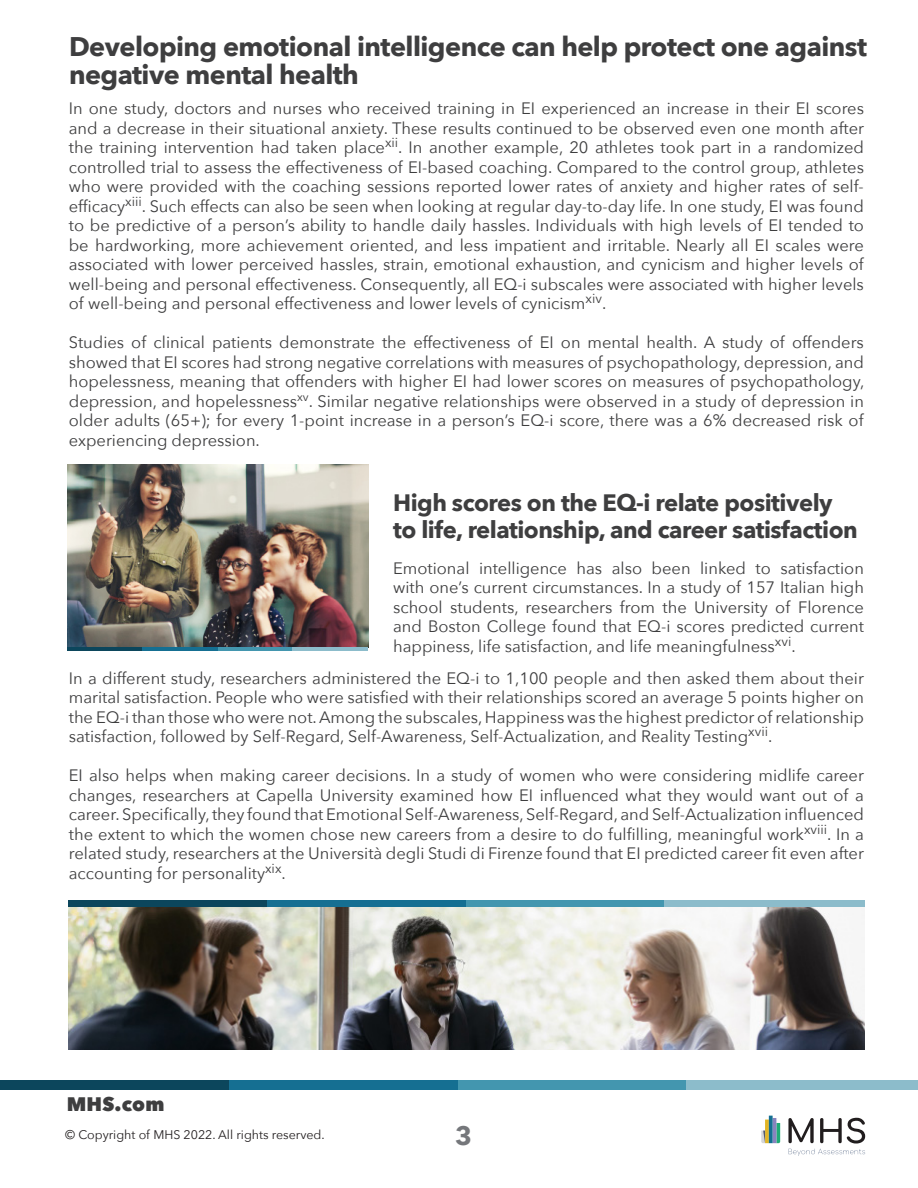
<style>
.page{position:relative;width:918px;height:1188px;background:#fff}
.page>*{position:absolute;margin:0;border:0;box-sizing:border-box;transform-origin:0 0}
.t1{font:700 26.85px/27.9px "Avenir Next";letter-spacing:-.02em;color:#3e3e3f}
.t2{font:700 26.25px "Avenir Next";color:#75777b}
.t3{font:700 23.7px/26.8px "Avenir Next";letter-spacing:-.02em;color:#3e3e3f}
.t4{font:800 19.5px "Avenir Next";letter-spacing:.01em;color:#3e3e3f}
.t5{font:16.5px/19.5px "Avenir Next";color:#3e3e3f;text-align:justify}
.t6{font:12.45px "Avenir Next";color:#231f20}
</style>
<div class="page">
<img style="left:68px;top:907px;width:797px;height:143px">
<div style="left:0;top:1080px;width:232px;height:10px;background:#0c465c"></div>
<div style="left:229px;top:1080px;width:231px;height:10px;background:#156f92"></div>
<div style="left:458px;top:1080px;width:231px;height:10px;background:#4396af"></div>
<div style="left:686px;top:1080px;width:231px;height:10px;background:#8cbccb"></div>
<div style="left:68px;top:900px;width:201px;height:7px;background:#0c465c"></div>
<div style="left:267px;top:900px;width:201px;height:7px;background:#156f92"></div>
<div style="left:466px;top:900px;width:200px;height:7px;background:#4396af"></div>
<div style="left:664px;top:900px;width:201px;height:7px;background:#8cbccb"></div>
<svg style="left:788px;top:1118px;width:77px;height:38px"></svg>
<svg style="left:761px;top:1116px;width:19px;height:27px"></svg>
<img style="left:68px;top:465px;width:300px;height:183px">
<hr style="left:68px;top:648px;width:75px;height:3px;background:#0c465c">
<hr style="left:143px;top:648px;width:75px;height:3px;background:#156f92">
<hr style="left:218px;top:648px;width:75px;height:3px;background:#4396af">
<hr style="left:292px;top:648px;width:76px;height:3px;background:#8cbccb">
<p class="t1" style="left:69px;top:33px;width:800px">Developing emotional intelligence can help protect one against negative mental health</p>
<p class="t5" style="left:69px;top:98px;width:797px">In one study, doctors and nurses who received training in EI experienced an increase in their EI scores and a decrease in their situational anxiety. These results continued to be observed even one month after the training intervention had taken place<sup>xii</sup>. In another example, 20 athletes took part in a randomized controlled trial to assess the effectiveness of EI-based coaching. Compared to the control group, athletes who were provided with the coaching sessions reported lower rates of anxiety and higher rates of self&shy;efficacy<sup>xiii</sup>. Such effects can also be seen when looking at regular day-to-day life. In one study, EI was found to be predictive of a person’s ability to handle daily hassles. Individuals with high levels of EI tended to be hardworking, more achievement oriented, and less impatient and irritable. Nearly all EI scales were associated with lower perceived hassles, strain, emotional exhaustion, and cynicism and higher levels of well-being and personal effectiveness. Consequently, all EQ-i subscales were associated with higher levels of well-being and personal effectiveness and lower levels of cynicism<sup>xiv</sup>.</p>
<p class="t5" style="left:69px;top:332px;width:797px">Studies of clinical patients demonstrate the effectiveness of EI on mental health. A study of offenders showed that EI scores had strong negative correlations with measures of psychopathology, depression, and hopelessness, meaning that offenders with higher EI had lower scores on measures of psychopathology, depression, and hopelessness<sup>xv</sup>. Similar negative relationships were observed in a study of depression in older adults (65+); for every 1-point increase in a person’s EQ-i score, there was a 6% decreased risk of experiencing depression.</p>
<p class="t3" style="left:393px;top:489px;width:466px">High scores on the EQ-i relate positively to life, relationship, and career satisfaction</p>
<p class="t5" style="left:393px;top:558px;width:472px">Emotional intelligence has also been linked to satisfaction with one’s current circumstances. In a study of 157 Italian high school students, researchers from the University of Florence and Boston College found that EQ-i scores predicted current happiness, life satisfaction, and life meaningfulness<sup>xvi</sup>.</p>
<p class="t5" style="left:69px;top:667px;width:797px">In a different study, researchers administered the EQ-i to 1,100 people and then asked them about their marital satisfaction. People who were satisfied with their relationships scored an average 5 points higher on the EQ-i than those who were not. Among the subscales, Happiness was the highest predictor of relationship satisfaction, followed by Self-Regard, Self-Awareness, Self-Actualization, and Reality Testing<sup>xvii</sup>.</p>
<p class="t5" style="left:69px;top:765px;width:797px">EI also helps when making career decisions. In a study of women who were considering midlife career changes, researchers at Capella University examined how EI influenced what they would want out of a career. Specifically, they found that Emotional Self-Awareness, Self-Regard, and Self-Actualization influenced the extent to which the women chose new careers from a desire to do fulfilling, meaningful work<sup>xviii</sup>. In a related study, researchers at the Università degli Studi di Firenze found that EI predicted career fit even after accounting for personality<sup>xix</sup>.</p>
<p class="t4" style="left:67px;top:1092px;width:99px">MHS.com</p>
<p class="t6" style="left:65px;top:1124px;width:261px">© Copyright of MHS 2022. All rights reserved.</p>
<p class="t2" style="left:455px;top:1113px;width:18px">3</p>
</div>
